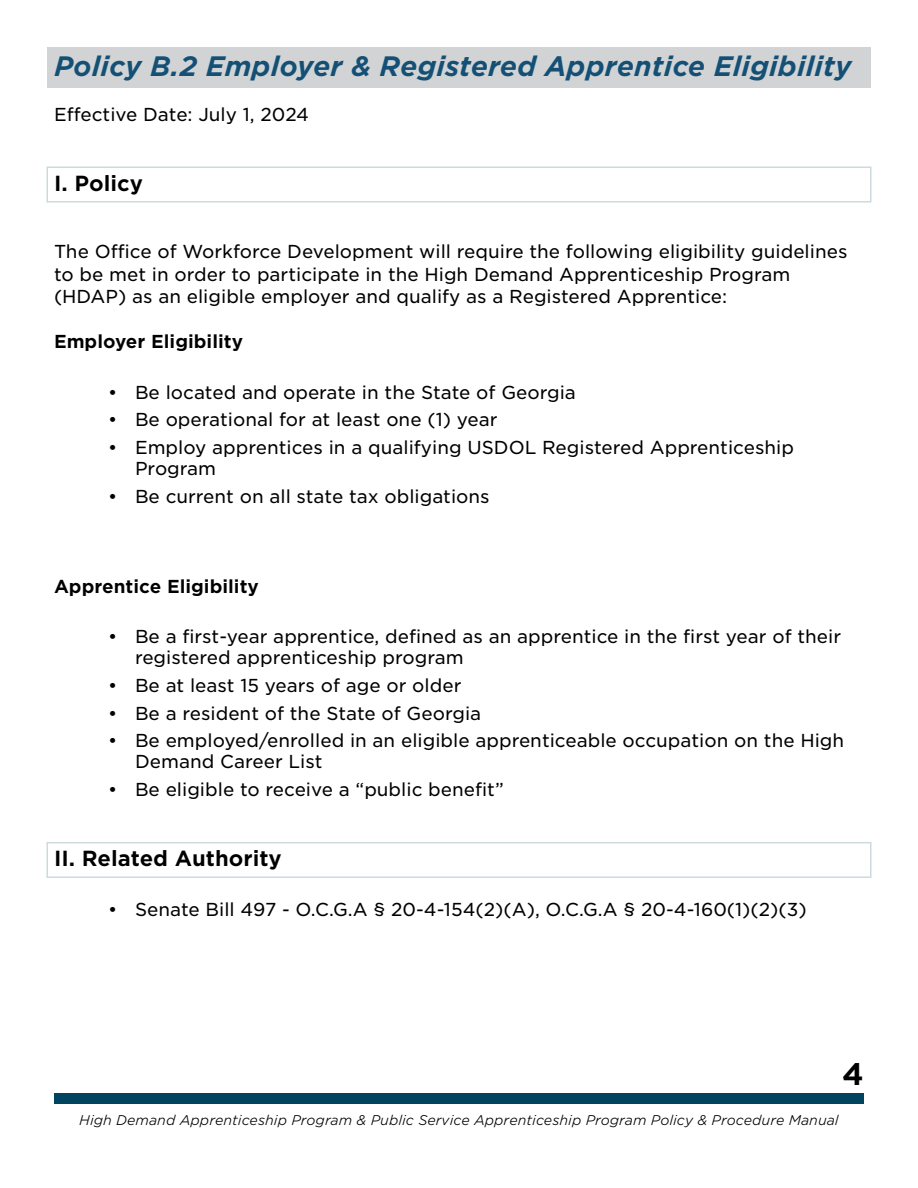
<style>
.page{position:relative;width:918px;height:1188px;background:#fff}
.page>*{position:absolute;margin:0;border:0;box-sizing:border-box;transform-origin:0 0}
.t1{font:700 30px "Gotham S Sm";color:#000}
.t2{font:italic 700 27px "Gotham S Sm";color:#145076}
.t3{font:700 21px "Gotham S Sm";color:#000}
.t4{font:18px/21px "Gotham S Sm";color:#000}
.t5{font:700 18px "Gotham S Sm";color:#000}
.t6{font:italic 300 13.5px "Gotham S Sm";color:#000}
</style>
<div class="page">
<div style="left:54px;top:1094px;width:810px;height:10px;background:#01445f"></div>
<div style="left:47px;top:47px;width:824px;height:41px;background:#d1d3d4"></div>
<div style="left:46px;top:166px;width:826px;height:36px;border:2px solid #ccdadf"></div>
<div style="left:46px;top:842px;width:826px;height:36px;border:2px solid #ccdadf"></div>
<h2 class="t2" style="left:54px;top:47px;width:799px">Policy B.2 Employer &amp; Registered Apprentice Eligibility</h2>
<p class="t4" style="left:54px;top:103px;width:257px">Effective Date: July 1, 2024</p>
<p class="t3" style="left:54px;top:169px;width:90px">I. Policy</p>
<p class="t4" style="left:54px;top:240px;width:795px;line-height:22.5px">The Office of Workforce Development will require the following eligibility guidelines to be met in order to participate in the High Demand Apprenticeship Program (HDAP) as an eligible employer and qualify as a Registered Apprentice:</p>
<p class="t5" style="left:54px;top:329px;width:191px">Employer Eligibility</p>
<p class="t4" style="left:108px;top:381px;width:469px">• Be located and operate in the State of Georgia</p>
<p class="t4" style="left:108px;top:409px;width:391px">• Be operational for at least one (1) year</p>
<p class="t4" style="left:135px;top:437px;width:661px;text-indent:-27px">• Employ apprentices in a qualifying USDOL Registered Apprenticeship<br>Program</p>
<p class="t4" style="left:108px;top:485px;width:383px">• Be current on all state tax obligations</p>
<p class="t5" style="left:54px;top:574px;width:206px">Apprentice Eligibility</p>
<p class="t4" style="left:135px;top:626px;width:708px;text-indent:-27px">• Be a first-year apprentice, defined as an apprentice in the first year of their registered apprenticeship program</p>
<p class="t4" style="left:108px;top:674px;width:355px">• Be at least 15 years of age or older</p>
<p class="t4" style="left:108px;top:702px;width:375px">• Be a resident of the State of Georgia</p>
<p class="t4" style="left:135px;top:730px;width:711px;text-indent:-27px">• Be employed/enrolled in an eligible apprenticeable occupation on the High<br>Demand Career List</p>
<p class="t4" style="left:108px;top:779px;width:397px">• Be eligible to receive a “public benefit”</p>
<p class="t3" style="left:54px;top:844px;width:229px">II. Related Authority</p>
<p class="t4" style="left:108px;top:899px;width:700px">• Senate Bill 497 - O.C.G.A § 20-4-154(2)(A), O.C.G.A § 20-4-160(1)(2)(3)</p>
<h1 class="t1" style="left:842px;top:1053px;width:23px">4</h1>
<p class="t6" style="left:79px;top:1111px;width:761px">High Demand Apprenticeship Program &amp; Public Service Apprenticeship Program Policy &amp; Procedure Manual</p>
</div>
